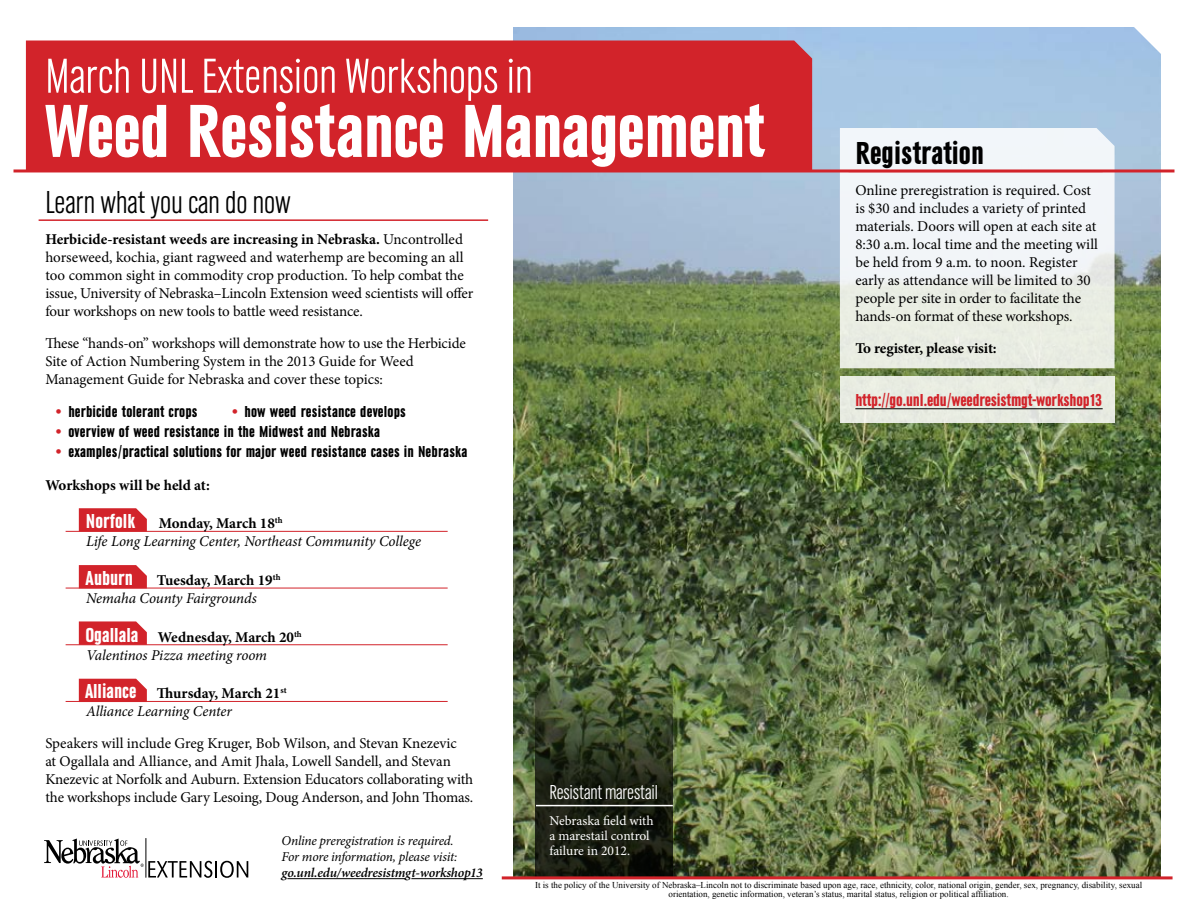
<style>
.page{position:relative;width:1188px;height:918px;background:#fff}
.page>*{position:absolute;margin:0;border:0;box-sizing:border-box;transform-origin:0 0}
.t1{font:78px "URW Grotesk T Bol Con";letter-spacing:-.01em;color:#fff}
.t2{font:51px "URW Grotesk T Lig Con";color:#fff}
.t3{font:33px "URW Grotesk T Lig Con";color:#000}
.t4{font:33px "URW Grotesk T Bol Con";color:#000}
.t5{font:21px "URW Grotesk T Bol Con";color:#fff}
.t6{font:21px "URW Grotesk T Lig Con";letter-spacing:-.01em;color:#fff}
.t7{font:18px "URW Grotesk T Bol Con";letter-spacing:-.01em;color:#d2232a}
.t8{font:16.5px "URW Grotesk T Bol Con";letter-spacing:.01em;color:#000}
.t9{font:15px/18px "Minion Pro";letter-spacing:-.005em;color:#000}
.t10{font:italic 15px/18px "Minion Pro";letter-spacing:-.01em;color:#000}
.t11{font:700 15px "Minion Pro";letter-spacing:-.005em;color:#000}
.t12{font:italic 13.5px/16.2px "Minion Pro";letter-spacing:-.02em;color:#000}
.t13{font:13.5px/15px "Minion Pro";letter-spacing:-.005em;color:#fff}
.t14{font:italic 600 13.5px "Minion Pro";letter-spacing:-.015em;color:#000}
.t15{font:9px/9px "Times New Roman";color:#000;text-align:center}
.s1{font-weight:700}
.s2{color:#d2232a}
.s3{font-weight:700;font-style:normal}
</style>
<div class="page">
<svg style="left:79px;top:508px;width:68px;height:23px;background:#d42d34"></svg>
<svg style="left:79px;top:565px;width:68px;height:23px;background:#d32c33"></svg>
<svg style="left:79px;top:679px;width:68px;height:22px"></svg>
<svg style="left:79px;top:621px;width:68px;height:23px;background:#d42f36"></svg>
<hr style="left:146px;top:838px;width:1px;height:40px;background:#000">
<svg style="left:44px;top:839px;width:204px;height:39px"></svg>
<img style="left:513px;top:27px;width:648px;height:849px">
<svg style="left:840px;top:128px;width:275px;height:240px;fill:#f2f5f8"></svg>
<div style="left:840px;top:376px;width:275px;height:47px;background:#e8ebe1"></div>
<div style="left:26px;top:40px;width:786px;height:129px;background:#d2232a"></div>
<hr style="left:39px;top:219px;width:449px;height:2px;background:#d2232a">
<hr style="left:66px;top:531px;width:382px;height:1px;background:#d2232a">
<hr style="left:66px;top:588px;width:382px;height:1px;background:#d2232a">
<hr style="left:66px;top:644px;width:382px;height:1px;background:#d2232a">
<hr style="left:66px;top:701px;width:382px;height:1px;background:#d2232a">
<hr style="left:287px;top:878px;width:118px;height:1px;background:#000">
<hr style="left:411px;top:878px;width:72px;height:1px;background:#000">
<hr style="left:14px;top:169px;width:1160px;height:3px;background:#d2232a">
<svg style="left:536px;top:667px;width:137px;height:209px;background:#2c341f"></svg>
<hr style="left:536px;top:805px;width:137px;height:1px;background:#fff">
<hr style="left:855px;top:408px;width:248px;height:1px;background:#000">
<hr style="left:502px;top:876px;width:671px;height:3px;background:#d2232a">
<h2 class="t2" style="left:45px;top:50px;width:489px">March UNL Extension Workshops in</h2>
<h1 class="t1" style="left:45px;top:89px;width:721px">Weed Resistance Management</h1>
<h3 class="t3" style="left:45px;top:185px;width:247px">Learn what you can do now</h3>
<p class="t9" style="left:45px;top:230px;width:429px"><span class="s1">Herbicide-resistant weeds are increasing in Nebraska.</span> Uncontrolled horseweed, kochia, giant ragweed and waterhemp are becoming an all too common sight in commodity crop production. To help combat the issue, University of Nebraska–Lincoln Extension weed scientists will offer four workshops on new tools to battle weed resistance.</p>
<p class="t9" style="left:45px;top:334px;width:422px">These “hands-on” workshops will demonstrate how to use the Herbicide<br>Site of Action Numbering System in the 2013 Guide for Weed<br>Management Guide for Nebraska and cover these topics:</p>
<p class="t8" style="left:53px;top:403px;width:146px"><span class="s2">•</span> herbicide tolerant crops</p>
<p class="t8" style="left:229px;top:403px;width:178px"><span class="s2">•</span> how weed resistance develops</p>
<p class="t8" style="left:53px;top:422px;width:328px"><span class="s2">•</span> overview of weed resistance in the Midwest and Nebraska</p>
<p class="t8" style="left:53px;top:442px;width:416px"><span class="s2">•</span> examples/practical solutions for major weed resistance cases in Nebraska</p>
<p class="t11" style="left:45px;top:474px;width:166px">Workshops will be held at:</p>
<h3 class="t5" style="left:86px;top:510px;width:51px">Norfolk</h3>
<h3 class="t4" style="left:855px;top:135px;width:130px">Registration</h3>
<p class="t9" style="left:855px;top:182px;width:244px">Online preregistration is required. Cost is $30 and includes a variety of printed materials. Doors will open at each site at 8:30 a.m. local time and the meeting will be held from 9 a.m. to noon. Register early as attendance will be limited to 30 people per site in order to facilitate the hands-on format of these workshops.</p>
<p class="t11" style="left:855px;top:338px;width:143px">To register, please visit:</p>
<p class="t7" style="left:855px;top:390px;width:249px">http://go.unl.edu/weedresistmgt-workshop13</p>
<p class="t10" style="left:86px;top:514px;width:336px;text-indent:73px"><span class="s3">Monday, March 18</span><sup>th<br></sup>Life Long Learning Center, Northeast Community College</p>
<h3 class="t5" style="left:86px;top:567px;width:49px">Auburn</h3>
<p class="t10" style="left:86px;top:571px;width:196px;text-indent:71px"><span class="s3">Tuesday, March 19</span><sup>th<br></sup>Nemaha County Fairgrounds</p>
<h3 class="t5" style="left:85px;top:623px;width:55px">Ogallala</h3>
<p class="t10" style="left:86px;top:628px;width:217px;text-indent:72px"><span class="s3">Wednesday, March 20</span><sup>th<br></sup>Valentinos Pizza meeting room</p>
<h3 class="t5" style="left:85px;top:680px;width:53px">Alliance</h3>
<p class="t10" style="left:86px;top:685px;width:202px;text-indent:71px"><span class="s3">Thursday, March 21</span><sup>st<br></sup>Alliance Learning Center</p>
<p class="t9" style="left:45px;top:734px;width:429px">Speakers will include Greg Kruger, Bob Wilson, and Stevan Knezevic<br>at Ogallala and Alliance, and Amit Jhala, Lowell Sandell, and Stevan Knezevic at Norfolk and Auburn. Extension Educators collaborating with the workshops include Gary Lesoing, Doug Anderson, and John Thomas.</p>
<p class="t12" style="left:282px;top:832px;width:177px">Online preregistration is required.<br>For more information, please visit:</p>
<p class="t14" style="left:282px;top:864px;width:203px">go.unl.edu/weedresistmgt-workshop13</p>
<h3 class="t6" style="left:550px;top:782px;width:110px">Resistant marestail</h3>
<p class="t13" style="left:550px;top:813px;width:106px">Nebraska field with a marestail control failure in 2012.</p>
<p class="t15" style="left:535px;top:881px;width:609px">It is the policy of the University of Nebraska–Lincoln not to discriminate based upon age, race, ethnicity, color, national origin, gender, sex, pregnancy, disability, sexual orientation, genetic information, veteran’s status, marital status, religion or political affiliation.</p>
</div>
